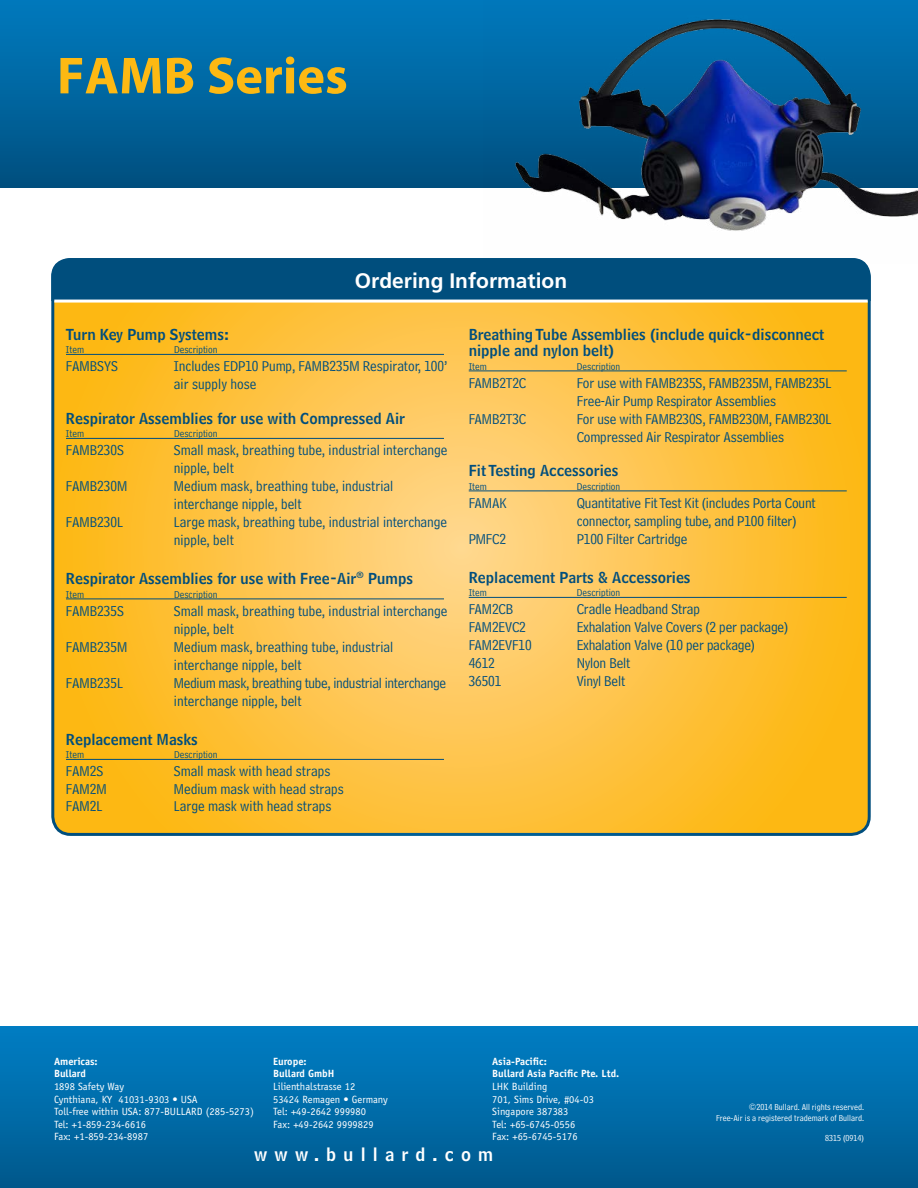
<style>
.page{position:relative;width:918px;height:1188px;background:#fff}
.page>*{position:absolute;margin:0;border:0;box-sizing:border-box;transform-origin:0 0}
.t1{font:700 52.5px "Myriad Pro";color:#fdb913}
.t2{font:700 21px "Frutiger";color:#fff}
.t3{font:18px "Bell Centennial Name And Number";letter-spacing:.4em;color:#fff}
.t4{font:15px/18px "Bell Centennial Address";letter-spacing:-.005em;color:#004e7d}
.t5{font:15px/16.5px "Bell Centennial Name And Number";color:#004e7d}
.t6{font:10.5px/12.6px "Officina Sans";color:#fff}
.t7{font:10.5px "Bell Centennial Address";color:#004e7d}
.t8{font:700 10.5px/12.6px "Officina Sans";color:#fff}
.t9{font:9px/10.8px "Bell Centennial Address";color:#fff;text-align:right}
</style>
<div class="page">
<svg style="left:55px;top:303px;width:812px;height:529px;background:#fdc13f"></svg>
<div style="left:0;top:0;width:918px;height:187px;background:linear-gradient(to bottom,#007bbf,#005080)"></div>
<div style="left:0;top:1026px;width:918px;height:162px;background:linear-gradient(to bottom,#007ec5,#00598d)"></div>
<img style="left:483px;top:0;width:435px;height:231px">
<div style="left:51px;top:258px;width:820px;height:43px;background:#004e7d"></div>
<hr style="left:54px;top:300px;width:814px;height:3px;background:#fff">
<hr style="left:66px;top:354px;width:378px;height:1px;background:#004e7d">
<hr style="left:66px;top:438px;width:378px;height:1px;background:#004e7d">
<hr style="left:66px;top:599px;width:378px;height:1px;background:#004e7d">
<hr style="left:66px;top:759px;width:378px;height:1px;background:#004e7d">
<hr style="left:469px;top:371px;width:378px;height:1px;background:#004e7d">
<hr style="left:469px;top:491px;width:378px;height:1px;background:#004e7d">
<hr style="left:469px;top:597px;width:378px;height:1px;background:#004e7d">
<h1 class="t1" style="left:57px;top:41px;width:292px">FAMB Series</h1>
<h2 class="t2" style="left:355px;top:268px;width:214px">Ordering Information</h2>
<p class="t5" style="left:66px;top:326px;width:164px">Turn Key Pump Systems:</p>
<p class="t7" style="left:66px;top:344px;width:20px">Item</p>
<p class="t7" style="left:174px;top:344px;width:45px">Description</p>
<p class="t4" style="left:66px;top:357px;width:53px">FAMBSYS</p>
<p class="t4" style="left:174px;top:357px;width:275px">Includes EDP10 Pump, FAMB235M Respirator, 100’ air supply hose</p>
<p class="t5" style="left:66px;top:410px;width:341px">Respirator Assemblies for use with Compressed Air</p>
<p class="t7" style="left:66px;top:428px;width:20px">Item</p>
<p class="t7" style="left:174px;top:428px;width:45px">Description</p>
<p class="t4" style="left:66px;top:441px;width:60px">FAMB230S</p>
<p class="t4" style="left:174px;top:441px;width:275px">Small mask, breathing tube, industrial interchange nipple, belt</p>
<p class="t4" style="left:66px;top:477px;width:63px">FAMB230M</p>
<p class="t4" style="left:174px;top:477px;width:221px">Medium mask, breathing tube, industrial interchange nipple, belt</p>
<p class="t4" style="left:66px;top:513px;width:59px">FAMB230L</p>
<p class="t4" style="left:174px;top:513px;width:275px">Large mask, breathing tube, industrial interchange nipple, belt</p>
<p class="t5" style="left:66px;top:570px;width:349px">Respirator Assemblies for use with Free-Air<sup>®</sup> Pumps</p>
<p class="t7" style="left:66px;top:588px;width:20px">Item</p>
<p class="t7" style="left:174px;top:588px;width:45px">Description</p>
<p class="t4" style="left:66px;top:602px;width:60px">FAMB235S</p>
<p class="t4" style="left:174px;top:602px;width:275px">Small mask, breathing tube, industrial interchange nipple, belt</p>
<p class="t4" style="left:66px;top:638px;width:63px">FAMB235M</p>
<p class="t4" style="left:174px;top:638px;width:221px">Medium mask, breathing tube, industrial interchange nipple, belt</p>
<p class="t4" style="left:66px;top:674px;width:59px">FAMB235L</p>
<p class="t4" style="left:174px;top:674px;width:274px">Medium mask, breathing tube, industrial interchange interchange nipple, belt</p>
<p class="t5" style="left:66px;top:731px;width:133px">Replacement Masks</p>
<p class="t7" style="left:66px;top:749px;width:20px">Item</p>
<p class="t7" style="left:174px;top:749px;width:45px">Description</p>
<p class="t4" style="left:66px;top:762px;width:39px">FAM2S</p>
<p class="t4" style="left:174px;top:762px;width:158px">Small mask with head straps</p>
<p class="t4" style="left:66px;top:780px;width:42px">FAM2M</p>
<p class="t4" style="left:174px;top:780px;width:171px">Medium mask with head straps</p>
<p class="t4" style="left:66px;top:797px;width:38px">FAM2L</p>
<p class="t4" style="left:174px;top:797px;width:159px">Large mask with head straps</p>
<p class="t5" style="left:469px;top:326px;width:357px">Breathing Tube Assemblies (include quick-disconnect nipple and nylon belt)</p>
<p class="t7" style="left:469px;top:360px;width:20px">Item</p>
<p class="t7" style="left:577px;top:360px;width:45px">Description</p>
<p class="t4" style="left:469px;top:374px;width:59px">FAMB2T2C</p>
<p class="t4" style="left:577px;top:374px;width:256px">For use with FAMB235S, FAMB235M, FAMB235L<br>Free-Air Pump Respirator Assemblies</p>
<p class="t4" style="left:469px;top:410px;width:59px">FAMB2T3C</p>
<p class="t4" style="left:577px;top:410px;width:256px">For use with FAMB230S, FAMB230M, FAMB230L<br>Compressed Air Respirator Assemblies</p>
<p class="t5" style="left:469px;top:462px;width:151px">Fit Testing Accessories</p>
<p class="t7" style="left:469px;top:480px;width:20px">Item</p>
<p class="t7" style="left:577px;top:480px;width:45px">Description</p>
<p class="t4" style="left:469px;top:494px;width:39px">FAMAK</p>
<p class="t4" style="left:577px;top:494px;width:241px">Quantitative Fit Test Kit (includes Porta Count connector, sampling tube, and P100 filter)</p>
<p class="t4" style="left:469px;top:530px;width:39px">PMFC2</p>
<p class="t4" style="left:577px;top:530px;width:112px">P100 Filter Cartridge</p>
<p class="t5" style="left:469px;top:569px;width:223px">Replacement Parts &amp; Accessories</p>
<p class="t7" style="left:469px;top:587px;width:20px">Item</p>
<p class="t7" style="left:577px;top:587px;width:45px">Description</p>
<p class="t4" style="left:469px;top:600px;width:46px">FAM2CB</p>
<p class="t4" style="left:577px;top:600px;width:125px">Cradle Headband Strap</p>
<p class="t4" style="left:469px;top:618px;width:59px">FAM2EVC2</p>
<p class="t4" style="left:577px;top:618px;width:213px">Exhalation Valve Covers (2 per package)</p>
<p class="t4" style="left:469px;top:636px;width:64px">FAM2EVF10</p>
<p class="t4" style="left:577px;top:636px;width:180px">Exhalation Valve (10 per package)</p>
<p class="t4" style="left:469px;top:654px;width:28px">4612</p>
<p class="t4" style="left:577px;top:654px;width:55px">Nylon Belt</p>
<p class="t4" style="left:469px;top:672px;width:34px">36501</p>
<p class="t4" style="left:577px;top:672px;width:50px">Vinyl Belt</p>
<p class="t8" style="left:54px;top:1055px;width:45px">Americas:<br>Bullard</p>
<p class="t6" style="left:54px;top:1080px;width:201px">1898 Safety Way<br>Cynthiana, KY 41031-9303 • USA<br>Toll-free within USA: 877-BULLARD (285-5273)<br>Tel: +1-859-234-6616<br>Fax: +1-859-234-8987</p>
<p class="t8" style="left:273px;top:1055px;width:63px">Europe:<br>Bullard GmbH</p>
<p class="t6" style="left:273px;top:1080px;width:116px">Lilienthalstrasse 12<br>53424 Remagen • Germany<br>Tel: +49-2642 999980<br>Fax: +49-2642 9999829</p>
<p class="t8" style="left:492px;top:1055px;width:128px">Asia-Pacific:<br>Bullard Asia Pacific Pte. Ltd.</p>
<p class="t6" style="left:492px;top:1080px;width:103px">LHK Building<br>701, Sims Drive, #04-03<br>Singapore 387383<br>Tel: +65-6745-0556<br>Fax: +65-6745-5176</p>
<p class="t9" style="left:716px;top:1102px;width:149px">©2014 Bullard. All rights reserved.<br>Free-Air is a registered trademark of Bullard.</p>
<p class="t9" style="left:825px;top:1132px;width:40px">8315 (0914)</p>
<p class="t3" style="left:254px;top:1143px;width:241px">www.bullard.com</p>
</div>
